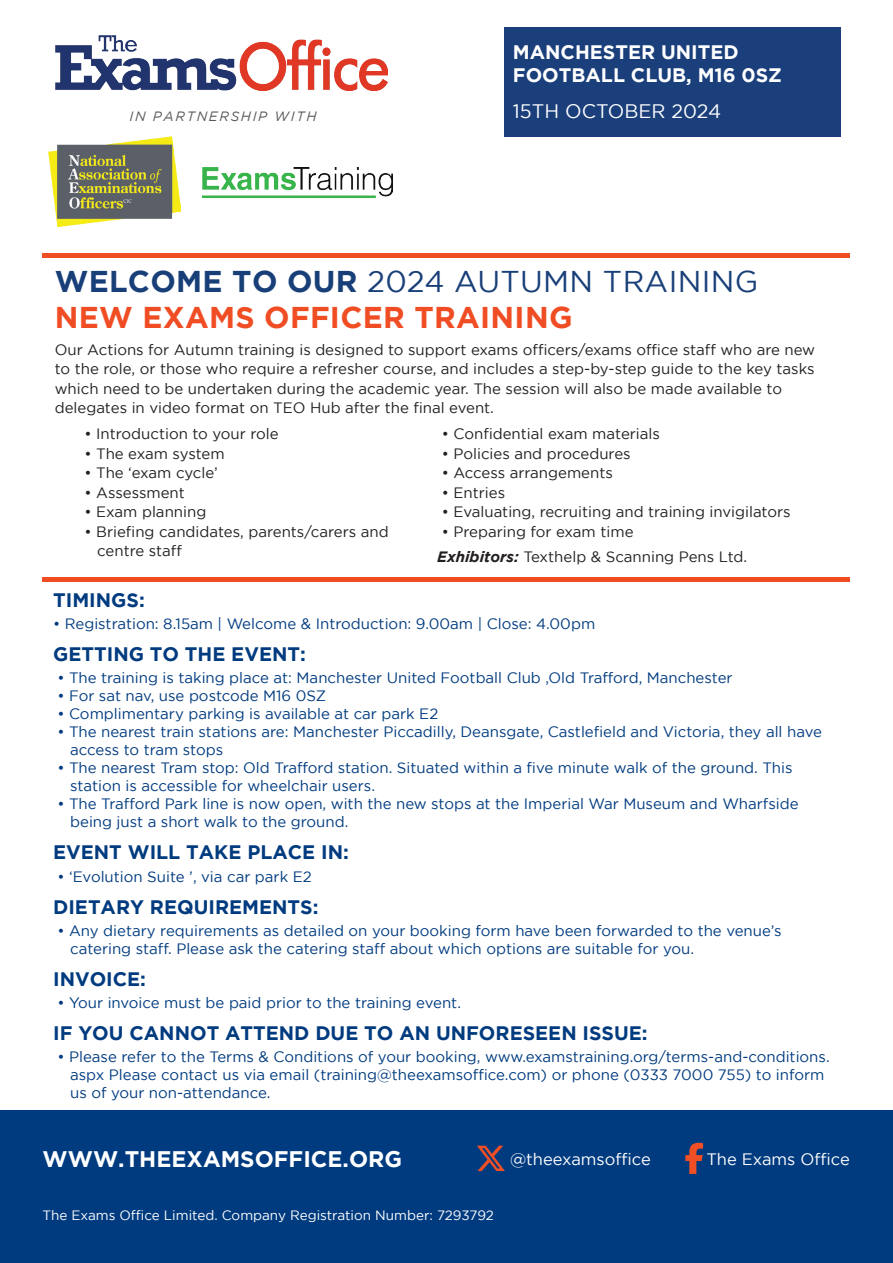
<style>
.page{position:relative;width:893px;height:1263px;background:#fff}
.page>*{position:absolute;margin:0;border:0;box-sizing:border-box;transform-origin:0 0}
.t1{font:700 30px/36px "Gotham";letter-spacing:.01em;color:#f04d24}
.t2{font:700 22.5px "Gotham";color:#fff}
.t3{font:700 19.5px "Gotham";color:#013b7f}
.t4{font:700 19.5px/23.4px "Gotham";color:#fff}
.t5{font:19.5px "Gotham";color:#fff}
.t6{font:16.5px "Gotham";color:#fff}
.t7{font:15px/18px "Gotham";color:#013b7f}
.t8{font:15px/19.5px "Gotham";color:#231f20}
.t9{font:13.5px "Gotham";color:#fff}
.t10{font:italic 13.5px "Gotham";letter-spacing:.12em;color:#57585a}
.s1{color:#193f79}
.s2{font-weight:400;color:#193f79}
.s3{color:#f04d22}
.s4{font-weight:700;font-style:italic}
</style>
<div class="page">
<div style="left:0;top:1111px;width:893px;height:152px;background:#013b7f"></div>
<div style="left:504px;top:27px;width:336px;height:110px;background:#1b3f7b"></div>
<div style="left:43px;top:577px;width:807px;height:5px;background:#f04d22"></div>
<hr style="left:43px;top:253px;width:807px;height:4px;background:#f04d22">
<svg style="left:685px;top:1143px;width:18px;height:31px"></svg>
<svg style="left:477px;top:1146px;width:28px;height:25px"></svg>
<img style="left:55px;top:35px;width:333px;height:55px">
<img style="left:48px;top:137px;width:133px;height:90px">
<img style="left:202px;top:168px;width:190px;height:30px">
<h3 class="t4" style="left:513px;top:40px;width:271px">MANCHESTER UNITED<br>FOOTBALL CLUB, M16 0SZ</h3>
<p class="t10" style="left:130px;top:109px;width:188px">IN PARTNERSHIP WITH</p>
<h3 class="t5" style="left:513px;top:101px;width:210px">15TH OCTOBER 2024</h3>
<h1 class="t1" style="left:55px;top:263px;width:705px"><span class="s1">WELCOME TO OUR</span> <span class="s2">2024 AUTUMN TRAINING<br></span>NEW EXAMS OF<span class="s3">FIC</span>ER TRAINING</h1>
<p class="t8" style="left:55px;top:340px;width:762px">Our Actions for Autumn training is designed to support exams officers/exams office staff who are new to the role, or those who require a refresher course, and includes a step-by-step guide to the key tasks which need to be undertaken during the academic year. The session will also be made available to delegates in video format on TEO Hub after the final event.</p>
<p class="t8" style="left:85px;top:424px;width:196px">• Introduction to your role</p>
<p class="t8" style="left:85px;top:443px;width:142px">• The exam system</p>
<p class="t8" style="left:85px;top:463px;width:135px">• The ‘exam cycle’</p>
<p class="t8" style="left:85px;top:482px;width:102px">• Assessment</p>
<p class="t8" style="left:85px;top:502px;width:123px">• Exam planning</p>
<p class="t8" style="left:97px;top:521px;width:293px;text-indent:-13px">• Briefing candidates, parents/carers and centre staff</p>
<p class="t8" style="left:442px;top:424px;width:220px">• Confidential exam materials</p>
<p class="t8" style="left:442px;top:443px;width:190px">• Policies and procedures</p>
<p class="t8" style="left:442px;top:463px;width:173px">• Access arrangements</p>
<p class="t8" style="left:442px;top:482px;width:65px">• Entries</p>
<p class="t8" style="left:442px;top:502px;width:350px">• Evaluating, recruiting and training invigilators</p>
<p class="t8" style="left:442px;top:521px;width:193px">• Preparing for exam time</p>
<p class="t8" style="left:437px;top:547px;width:312px"><span class="s4">Exhibitors:</span> Texthelp &amp; Scanning Pens Ltd.</p>
<h3 class="t3" style="left:53px;top:589px;width:93px">TIMINGS:</h3>
<p class="t7" style="left:53px;top:615px;width:544px">• Registration: 8.15am | Welcome &amp; Introduction: 9.00am | Close: 4.00pm</p>
<h3 class="t3" style="left:53px;top:643px;width:254px">GETTING TO THE EVENT:</h3>
<p class="t7" style="left:57px;top:669px;width:677px">• The training is taking place at: Manchester United Football Club ,Old Trafford, Manchester</p>
<p class="t7" style="left:57px;top:687px;width:270px">• For sat nav, use postcode M16 0SZ</p>
<p class="t7" style="left:57px;top:705px;width:382px">• Complimentary parking is available at car park E2</p>
<p class="t7" style="left:70px;top:723px;width:753px;text-indent:-13px">• The nearest train stations are: Manchester Piccadilly, Deansgate, Castlefield and Victoria, they all have access to tram stops</p>
<p class="t7" style="left:70px;top:759px;width:724px;text-indent:-13px">• The nearest Tram stop: Old Trafford station. Situated within a five minute walk of the ground. This station is accessible for wheelchair users.</p>
<p class="t7" style="left:70px;top:795px;width:730px;text-indent:-13px">• The Trafford Park line is now open, with the new stops at the Imperial War Museum and Wharfside being just a short walk to the ground.</p>
<h3 class="t3" style="left:53px;top:841px;width:297px">EVENT WILL TAKE PLACE IN:</h3>
<p class="t7" style="left:57px;top:867px;width:256px">• ‘Evolution Suite ’, via car park E2</p>
<h3 class="t3" style="left:53px;top:895px;width:267px">DIETARY REQUIREMENTS:</h3>
<p class="t7" style="left:70px;top:921px;width:713px;text-indent:-13px">• Any dietary requirements as detailed on your booking form have been forwarded to the venue’s catering staff. Please ask the catering staff about which options are suitable for you.</p>
<h3 class="t3" style="left:53px;top:967px;width:94px">INVOICE:</h3>
<p class="t7" style="left:57px;top:993px;width:405px">• Your invoice must be paid prior to the training event.</p>
<h3 class="t3" style="left:53px;top:1022px;width:596px">IF YOU CANNOT ATTEND DUE TO AN UNFORESEEN ISSUE:</h3>
<p class="t7" style="left:70px;top:1047px;width:761px;text-indent:-13px">• Please refer to the Terms &amp; Conditions of your booking, www.examstraining.org/terms-and-conditions. aspx Please contact us via email (training@theexamsoffice.com) or phone (0333 7000 755) to inform us of your non-attendance.</p>
<h2 class="t2" style="left:43px;top:1145px;width:361px">WWW.THEEXAMSOFFICE.ORG</h2>
<p class="t9" style="left:43px;top:1208px;width:453px">The Exams Office Limited. Company Registration Number: 7293792</p>
<p class="t6" style="left:510px;top:1150px;width:142px">@theexamsoffice</p>
<p class="t6" style="left:706px;top:1150px;width:145px">The Exams Office</p>
</div>
